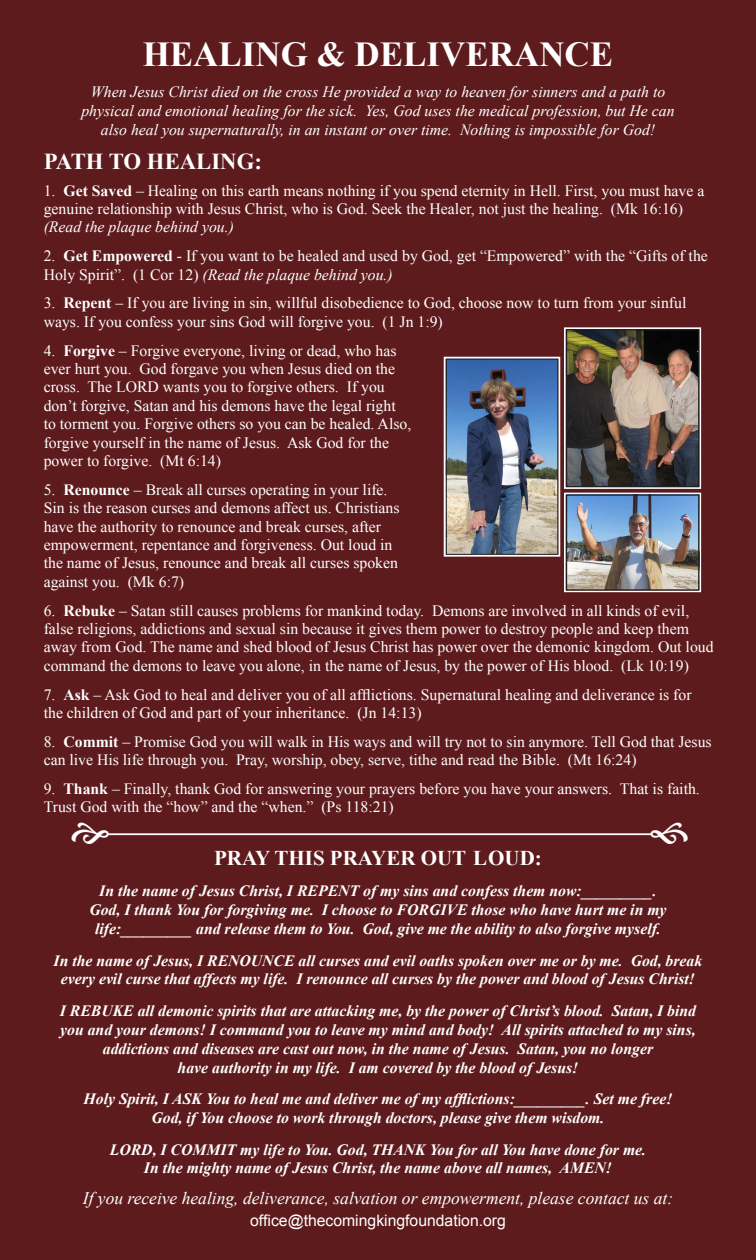
<style>
.page{position:relative;width:756px;height:1260px;background:#5e1b1d}
.page>*{position:absolute;margin:0;border:0;box-sizing:border-box;transform-origin:0 0}
.t1{font:700 35px "Times New Roman";color:#fff}
.t2{font:700 22.75px "Times New Roman";color:#fff}
.t3{font:700 21px "Times New Roman";color:#fff}
.t4{font:italic 17.5px "Times New Roman";color:#fff}
.t5{font:15.75px/18.4px "Times New Roman";color:#fff}
.t6{font:italic 700 15.75px "Times New Roman";color:#fff}
.t7{font:italic 15.75px "Times New Roman";color:#fff}
.t8{font:15.75px "Arial";color:#fff}
.s1{font-weight:700}
.s2{font-style:italic}
</style>
<div class="page">
<hr style="left:107px;top:833px;width:545px;height:2px;background:#fff">
<img style="left:568px;top:331px;width:129px;height:154px">
<div style="left:564px;top:327px;width:137px;height:162px;border:2px solid #fff"></div>
<div style="left:566px;top:329px;width:133px;height:158px;border:1px solid #231f20"></div>
<img style="left:448px;top:360px;width:109px;height:193px">
<div style="left:444px;top:357px;width:116px;height:200px;border:2px solid #fff"></div>
<div style="left:564px;top:493px;width:137px;height:99px;border:2px solid #fff"></div>
<img style="left:568px;top:496px;width:129px;height:93px">
<div style="left:566px;top:494px;width:133px;height:97px;border:1px solid #231f20"></div>
<p class="t1" style="left:143px;top:29px;width:472px">HEALING &amp; DELIVERANCE</p>
<p class="t7" style="left:91px;top:81px;width:576px">When Jesus Christ died on the cross He provided a way to heaven for sinners and a path to</p>
<p class="t7" style="left:81px;top:100px;width:595px">physical and emotional healing for the sick. Yes, God uses the medical profession, but He can</p>
<p class="t7" style="left:101px;top:119px;width:556px">also heal you supernaturally, in an instant or over time. Nothing is impossible for God!</p>
<p class="t2" style="left:44px;top:145px;width:220px">PATH TO HEALING:</p>
<p class="t5" style="left:44px;top:181px;width:662px">1. <span class="s1">Get Saved</span> – Healing on this earth means nothing if you spend eternity in Hell. First, you must have a</p>
<p class="t5" style="left:44px;top:199px;width:641px">genuine relationship with Jesus Christ, who is God. Seek the Healer, not just the healing. (Mk 16:16) <span class="s2">(Read the plaque behind you.)</span></p>
<p class="t5" style="left:44px;top:246px;width:666px">2. <span class="s1">Get Empowered</span> - If you want to be healed and used by God, get “Empowered” with the “Gifts of the<br>Holy Spirit”. (1 Cor 12) <span class="s2">(Read the plaque behind you.)</span></p>
<p class="t5" style="left:44px;top:293px;width:644px">3. <span class="s1">Repent</span> – If you are living in sin, willful disobedience to God, choose now to turn from your sinful ways. If you confess your sins God will forgive you. (1 Jn 1:9)</p>
<p class="t5" style="left:44px;top:341px;width:354px">4. <span class="s1">Forgive</span> – Forgive everyone, living or dead, who has</p>
<p class="t5" style="left:44px;top:359px;width:353px">ever hurt you. God forgave you when Jesus died on the</p>
<p class="t5" style="left:44px;top:377px;width:343px">cross. The LORD wants you to forgive others. If you</p>
<p class="t5" style="left:44px;top:396px;width:354px">don’t forgive, Satan and his demons have the legal right</p>
<p class="t5" style="left:44px;top:414px;width:369px">to torment you. Forgive others so you can be healed. Also,</p>
<p class="t5" style="left:44px;top:433px;width:347px">forgive yourself in the name of Jesus. Ask God for the</p>
<p class="t5" style="left:44px;top:451px;width:179px">power to forgive. (Mt 6:14)</p>
<p class="t5" style="left:44px;top:480px;width:345px">5. <span class="s1">Renounce</span> – Break all curses operating in your life.</p>
<p class="t5" style="left:44px;top:498px;width:357px">Sin is the reason curses and demons affect us. Christians</p>
<p class="t5" style="left:44px;top:517px;width:339px">have the authority to renounce and break curses, after</p>
<p class="t5" style="left:44px;top:535px;width:350px">empowerment, repentance and forgiveness. Out loud in</p>
<p class="t5" style="left:44px;top:553px;width:356px">the name of Jesus, renounce and break all curses spoken</p>
<p class="t5" style="left:44px;top:572px;width:142px">against you. (Mk 6:7)</p>
<p class="t5" style="left:44px;top:601px;width:671px">6. <span class="s1">Rebuke</span> – Satan still causes problems for mankind today. Demons are involved in all kinds of evil, false religions, addictions and sexual sin because it gives them power to destroy people and keep them away from God. The name and shed blood of Jesus Christ has power over the demonic kingdom. Out loud command the demons to leave you alone, in the name of Jesus, by the power of His blood. (Lk 10:19)</p>
<p class="t5" style="left:44px;top:685px;width:649px">7. <span class="s1">Ask</span> – Ask God to heal and deliver you of all afflictions. Supernatural healing and deliverance is for the children of God and part of your inheritance. (Jn 14:13)</p>
<p class="t5" style="left:44px;top:732px;width:669px">8. <span class="s1">Commit</span> – Promise God you will walk in His ways and will try not to sin anymore. Tell God that Jesus can live His life through you. Pray, worship, obey, serve, tithe and read the Bible. (Mt 16:24)</p>
<p class="t5" style="left:44px;top:779px;width:658px">9. <span class="s1">Thank</span> – Finally, thank God for answering your prayers before you have your answers. That is faith.</p>
<p class="t5" style="left:44px;top:797px;width:352px">Trust God with the “how” and the “when.” (Ps 118:21)</p>
<p class="t3" style="left:214px;top:843px;width:329px">PRAY THIS PRAYER OUT LOUD:</p>
<p class="t6" style="left:99px;top:880px;width:559px">In the name of Jesus Christ, I REPENT of my sins and confess them now:_________.</p>
<p class="t6" style="left:89px;top:899px;width:579px">God, I thank You for forgiving me. I choose to FORGIVE those who have hurt me in my</p>
<p class="t6" style="left:95px;top:918px;width:567px">life:_________ and release them to You. God, give me the ability to also forgive myself.</p>
<p class="t6" style="left:54px;top:949px;width:650px">In the name of Jesus, I RENOUNCE all curses and evil oaths spoken over me or by me. God, break</p>
<p class="t6" style="left:61px;top:968px;width:636px">every evil curse that affects my life. I renounce all curses by the power and blood of Jesus Christ!</p>
<p class="t6" style="left:60px;top:1000px;width:638px">I REBUKE all demonic spirits that are attacking me, by the power of Christ’s blood. Satan, I bind</p>
<p class="t6" style="left:60px;top:1019px;width:637px">you and your demons! I command you to leave my mind and body! All spirits attached to my sins,</p>
<p class="t6" style="left:103px;top:1037px;width:552px">addictions and diseases are cast out now, in the name of Jesus. Satan, you no longer</p>
<p class="t6" style="left:178px;top:1056px;width:402px">have authority in my life. I am covered by the blood of Jesus!</p>
<p class="t6" style="left:84px;top:1088px;width:590px">Holy Spirit, I ASK You to heal me and deliver me of my afflictions:_________. Set me free!</p>
<p class="t6" style="left:152px;top:1107px;width:454px">God, if You choose to work through doctors, please give them wisdom.</p>
<p class="t6" style="left:110px;top:1138px;width:538px">LORD, I COMMIT my life to You. God, THANK You for all You have done for me.</p>
<p class="t6" style="left:144px;top:1157px;width:470px">In the mighty name of Jesus Christ, the name above all names, AMEN!</p>
<p class="t4" style="left:83px;top:1186px;width:592px">If you receive healing, deliverance, salvation or empowerment, please contact us at:</p>
<p class="t8" style="left:250px;top:1210px;width:257px">office@thecomingkingfoundation.org</p>
</div>
